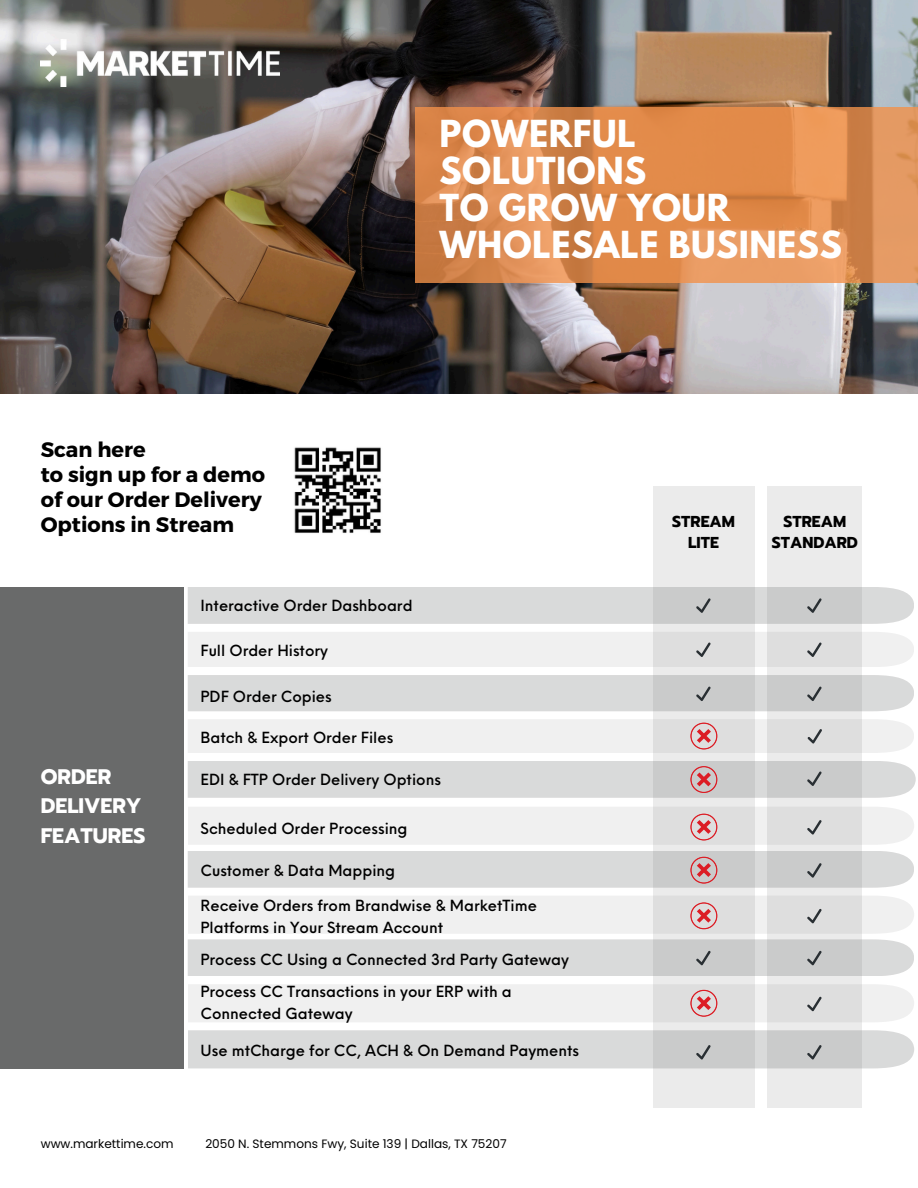
<style>
.page{position:relative;width:918px;height:1188px;background:#fff}
.page>*{position:absolute;margin:0;border:0;box-sizing:border-box;transform-origin:0 0}
.t1{font:700 33px/37.2px "League Spartan";letter-spacing:.015em;color:#fff}
.t2{font:700 21px/29.2px "Prompt";color:#fff}
.t3{font:700 20.85px/24.9px "Montserrat";color:#000}
.t4{font:700 15.75px/21.3px "Prompt";color:#000;text-align:center}
.t5{font:500 15px/21.3px "Neue Einstellung";color:#000}
.t6{font:12.15px "Poppins";color:#000}
</style>
<div class="page">
<img style="left:0;top:0;width:918px;height:394px">
<svg style="left:416px;top:108px;width:502px;height:175px;background:#de8c50"></svg>
<div style="left:653px;top:487px;width:101px;height:621px;background:#ebebeb"></div>
<div style="left:767px;top:487px;width:95px;height:621px;background:#ebebeb"></div>
<div style="left:0;top:587px;width:184px;height:481px;background:#696a6a"></div>
<svg style="left:188px;top:587px;width:726px;height:37px;background:#d4d5d5"></svg>
<svg style="left:188px;top:719px;width:726px;height:34px"></svg>
<svg style="left:188px;top:851px;width:726px;height:37px;background:#d5d4d4"></svg>
<svg style="left:188px;top:632px;width:726px;height:35px"></svg>
<svg style="left:188px;top:761px;width:728px;height:37px;background:#d5d4d4"></svg>
<svg style="left:188px;top:1030px;width:726px;height:38px;background:#d4d5d5"></svg>
<svg style="left:188px;top:896px;width:726px;height:80px"></svg>
<svg style="left:188px;top:807px;width:726px;height:38px"></svg>
<svg style="left:188px;top:675px;width:726px;height:36px;background:#d4d5d5"></svg>
<svg style="left:188px;top:984px;width:726px;height:38px"></svg>
<img style="left:294px;top:447px;width:87px;height:86px">
<img style="left:41px;top:40px;width:238px;height:47px">
<p class="t1" style="left:440px;top:119px;width:404px">POWERFUL<br>SOLUTIONS<br>TO GROW YOUR<br>WHOLESALE BUSINESS</p>
<p class="t3" style="left:41px;top:437px;width:226px">Scan here<br>to sign up for a demo of our Order Delivery<br>Options in Stream</p>
<h1 class="t5" style="left:201px;top:593px;width:214px">Interactive Order Dashboard</h1>
<p class="t5" style="left:201px;top:639px;width:129px">Full Order History</p>
<p class="t5" style="left:201px;top:685px;width:133px">PDF Order Copies</p>
<h3 class="t5" style="left:201px;top:725px;width:194px">Batch &amp; Export Order Files</h3>
<h5 class="t4" style="left:672px;top:511px;width:64px">STREAM<br>LITE</h5>
<p class="t4" style="left:772px;top:511px;width:88px">STREAM<br>STANDARD</p>
<p class="t2" style="left:41px;top:763px;width:106px">ORDER<br>DELIVERY<br>FEATURES</p>
<p class="t5" style="left:201px;top:768px;width:242px">EDI &amp; FTP Order Delivery Options</p>
<h2 class="t5" style="left:201px;top:816px;width:209px">Scheduled Order Processing</h2>
<h4 class="t5" style="left:201px;top:859px;width:196px">Customer &amp; Data Mapping</h4>
<p class="t5" style="left:201px;top:894px;width:338px">Receive Orders from Brandwise &amp; MarketTime<br>Platforms in Your Stream Account</p>
<h4 class="t5" style="left:201px;top:947px;width:370px">Process CC Using a Connected 3rd Party Gateway</h4>
<h5 class="t5" style="left:201px;top:980px;width:313px">Process CC Transactions in your ERP with a<br>Connected Gateway</h5>
<h5 class="t5" style="left:201px;top:1039px;width:380px">Use mtCharge for CC, ACH &amp; On Demand Payments</h5>
<p class="t6" style="left:41px;top:1135px;width:134px">www.markettime.com</p>
<p class="t6" style="left:205px;top:1135px;width:303px">2050 N. Stemmons Fwy, Suite 139 | Dallas, TX 75207</p>
</div>
